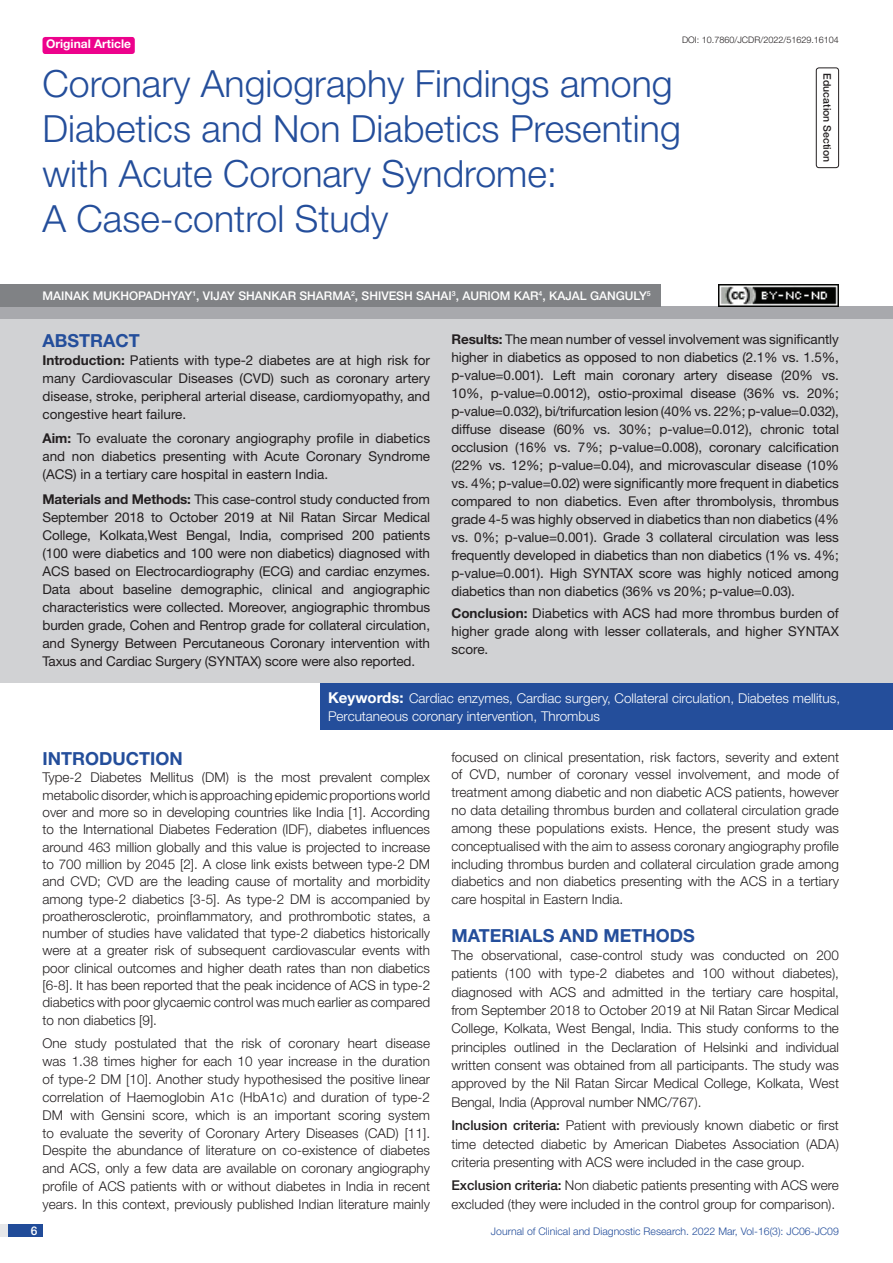
<style>
.page{position:relative;width:893px;height:1263px;background:#fff}
.page>*{position:absolute;margin:0;border:0;box-sizing:border-box;transform-origin:0 0}
.t1{font:300 37.5px/45px "Helvetica Neue";color:#244e9b}
.Heading{font:700 18px "Helvetica Neue";color:#244e9b}
.Abstract_head{font:700 18px "Helvetica Neue";color:#244e9b}
.Body_text{font:300 13.5px/17.9px "Helvetica Neue";color:#231f20;text-align:justify}
.Abstract_Text{font:13.5px/18px "Helvetica Neue";color:#231f20;text-align:justify}
.Key_words{font:300 13.5px/18.8px "Helvetica Neue";color:#fff}
.Author{font:500 12px "Helvetica Neue";color:#fff}
.t2{font:700 12px "Helvetica Neue";color:#fff}
.t3{font:300 10.5px "Helvetica Neue";color:#244e9b}
.section{font:500 10.5px "Helvetica Neue";color:#231f20}
.DOI{font:300 9px "Helvetica Neue";color:#231f20}
.s1{font-weight:700}
.s2{font-weight:700;font-size:15px}
.s3{font-weight:500}
</style>
<div class="page">
<div style="left:0;top:1224px;width:43px;height:13px;background:#e6e7e9"></div>
<div style="left:8px;top:1224px;width:35px;height:13px;background:#214c99"></div>
<div style="left:43px;top:37px;width:92px;height:17px;background:#ed028c;border-radius:3px"></div>
<div style="left:816px;top:67px;width:23px;height:101px;border:1px solid #231f20;border-radius:3px"></div>
<div style="left:0;top:307px;width:893px;height:12px;background:#a8a9ad"></div>
<div style="left:0;top:284px;width:661px;height:23px;background:#808285"></div>
<div style="left:0;top:319px;width:893px;height:364px;background:#d1d2d4"></div>
<div style="left:320px;top:683px;width:573px;height:46px;background:#244e9b"></div>
<img style="left:719px;top:284px;width:120px;height:23px">
<p class="t2" style="left:46px;top:37px;width:87px">Original Article</p>
<p class="DOI" style="left:682px;top:35px;width:158px">DOI: 10.7860/JCDR/2022/51629.16104</p>
<p class="t1" style="left:43px;top:60px;width:640px">Coronary Angiography Findings among<br>Diabetics and Non Diabetics Presenting with Acute Coronary Syndrome:<br>A Case-control Study</p>
<p class="Author" style="left:43px;top:289px;width:343px">MAINAK MUKHOPADHYAY<sup>1</sup>, VIJAY SHANKAR SHARMA<sup>2</sup>, SHIVES</p>
<p class="Author" style="left:404px;top:289px;width:248px">H SAHAI <sup>3</sup>, AURIOM KAR<sup>4</sup>, KAJAL GANG ULY<sup>5</sup></p>
<p class="section" style="left:833px;top:73px;width:90px;rotate:90deg">EDUCATION SECTION</p>
<p class="Abstract_head" style="left:43px;top:329px;width:99px">ABSTRACT</p>
<p class="Abstract_Text" style="left:43px;top:351px;width:389px"><span class="s1">Introduction:</span> Patients with type-2 diabetes are at high risk for many Cardiovascular Diseases (CVD) such as coronary artery disease, stroke, peripheral arterial disease, cardiomyopathy, and congestive heart failure.</p>
<p class="Abstract_Text" style="left:43px;top:429px;width:389px"><span class="s1">Aim:</span> To evaluate the coronary angiography profile in diabetics and non diabetics presenting with Acute Coronary Syndrome (ACS) in a tertiary care hospital in eastern India.</p>
<p class="Abstract_Text" style="left:43px;top:490px;width:389px"><span class="s1">Materials and Methods:</span> This case-control study conducted from September 2018 to October 2019 at Nil Ratan Sircar Medical College, Kolkata,West Bengal, India, comprised 200 patients (100 were diabetics and 100 were non diabetics) diagnosed with ACS based on Electrocardiography (ECG) and cardiac enzymes.<br>Data about baseline demographic, clinical and angiographic characteristics were collected. Moreover, angiographic thrombus burden grade, Cohen and Rentrop grade for collateral circulation, and Synergy Between Percutaneous Coronary intervention with Taxus and Cardiac Surgery (SYNTAX) score were also reported.</p>
<p class="Abstract_Text" style="left:451px;top:330px;width:389px"><span class="s1">Results:</span> The mean number of vessel involvement was significantly higher in diabetics as opposed to non diabetics (2.1% vs. 1.5%, p-value=0.001). Left main coronary artery disease (20% vs.<br>10%, p-value=0.0012), ostio-proximal disease (36% vs. 20%; p-value=0.032), bi/trifurcation lesion (40% vs. 22%; p-value=0.032), diffuse disease (60% vs. 30%; p-value=0.012), chronic total occlusion (16% vs. 7%; p-value=0.008), coronary calcification (22% vs. 12%; p-value=0.04), and microvascular disease (10% vs. 4%; p-value=0.02) were significantly more frequent in diabetics compared to non diabetics. Even after thrombolysis, thrombus grade 4-5 was highly observed in diabetics than non diabetics (4% vs. 0%; p-value=0.001). Grade 3 collateral circulation was less frequently developed in diabetics than non diabetics (1% vs. 4%; p-value=0.001). High SYNTAX score was highly noticed among diabetics than non diabetics (36% vs 20%; p-value=0.03).</p>
<p class="Abstract_Text" style="left:451px;top:604px;width:389px"><span class="s1">Conclusion:</span> Diabetics with ACS had more thrombus burden of higher grade along with lesser collaterals, and higher SYNTAX score.</p>
<p class="Key_words" style="left:328px;top:688px;width:513px"><span class="s2">Keywords:</span> Cardiac enzymes, Cardiac surgery, Collateral circulation, Diabetes mellitus,<br>Percutaneous coronary intervention, Thrombus</p>
<p class="Heading" style="left:43px;top:747px;width:142px">INTRODUCTION</p>
<p class="Body_text" style="left:43px;top:769px;width:389px;line-height:17.2px">Type-2 Diabetes Mellitus (DM) is the most prevalent complex metabolic disorder, which is approaching epidemic proportions world over and more so in developing countries like India [1]. According to the International Diabetes Federation (IDF), diabetes influences around 463 million globally and this value is projected to increase to 700 million by 2045 [2]. A close link exists between type-2 DM and CVD; CVD are the leading cause of mortality and morbidity among type-2 diabetics [3-5]. As type-2 DM is accompanied by proatherosclerotic, proinflammatory, and prothrombotic states, a number of studies have validated that type-2 diabetics historically were at a greater risk of subsequent cardiovascular events with poor clinical outcomes and higher death rates than non diabetics [6-8]. It has been reported that the peak incidence of ACS in type-2 diabetics with poor glycaemic control was much earlier as compared to non diabetics [9].</p>
<p class="Body_text" style="left:43px;top:1034px;width:389px">One study postulated that the risk of coronary heart disease was 1.38 times higher for each 10 year increase in the duration of type-2 DM [10]. Another study hypothesised the positive linear correlation of Haemoglobin A1c (HbA1c) and duration of type-2<br>DM with Gensini score, which is an important scoring system to evaluate the severity of Coronary Artery Diseases (CAD) [11].<br>Despite the abundance of literature on co-existence of diabetes and ACS, only a few data are available on coronary angiography profile of ACS patients with or without diabetes in India in recent years. In this context, previously published Indian literature mainly</p>
<p class="Body_text" style="left:451px;top:747px;width:389px">focused on clinical presentation, risk factors, severity and extent of CVD, number of coronary vessel involvement, and mode of treatment among diabetic and non diabetic ACS patients, however no data detailing thrombus burden and collateral circulation grade among these populations exists. Hence, the present study was conceptualised with the aim to assess coronary angiography profile including thrombus burden and collateral circulation grade among diabetics and non diabetics presenting with the ACS in a tertiary care hospital in Eastern India.</p>
<p class="Heading" style="left:451px;top:924px;width:245px">MATERIALS AND METHODS</p>
<p class="Body_text" style="left:451px;top:946px;width:389px;line-height:18.3px">The observational, case-control study was conducted on 200 patients (100 with type-2 diabetes and 100 without diabetes), diagnosed with ACS and admitted in the tertiary care hospital, from September 2018 to October 2019 at Nil Ratan Sircar Medical College, Kolkata, West Bengal, India. This study conforms to the principles outlined in the Declaration of Helsinki and individual written consent was obtained from all participants. The study was approved by the Nil Ratan Sircar Medical College, Kolkata, West Bengal, India (Approval number NMC/767).</p>
<p class="Body_text" style="left:451px;top:1116px;width:389px;line-height:18.3px"><span class="s3">INCLUSION CRITERIA:</span> Patient with previously known diabetic or first time detected diabetic by American Diabetes Association (ADA) criteria presenting with ACS were included in the case group.</p>
<p class="Body_text" style="left:451px;top:1176px;width:389px;line-height:18.3px"><span class="s3">EXCLUSION CRITERIA:</span> Non diabetic patients presenting with ACS were excluded (they were included in the control group for comparison).</p>
<p class="Author" style="left:31px;top:1223px;width:8px">6</p>
<p class="t3" style="left:491px;top:1225px;width:350px">Journal of Clinical and Diagnostic Research. 2022 Mar, Vol-16(3): JC06-JC09</p>
</div>
